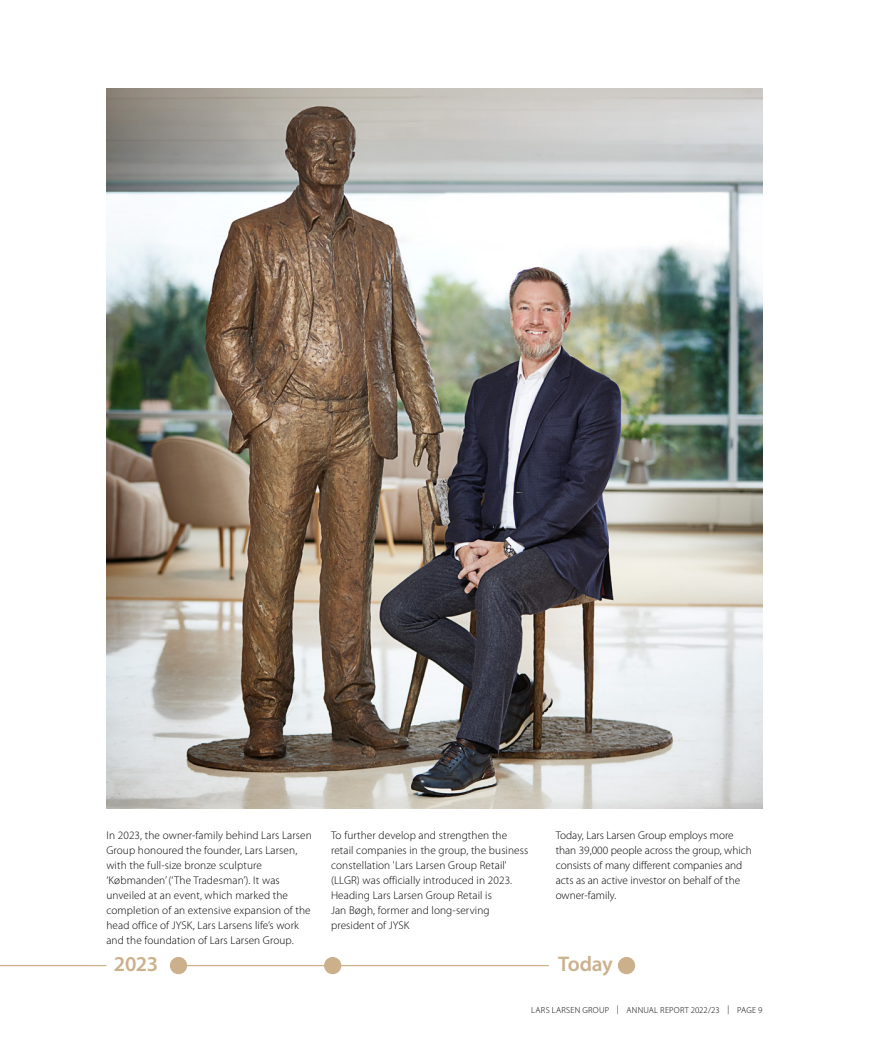
<style>
.page{position:relative;width:869px;height:1063px;background:#fff}
.page>*{position:absolute;margin:0;border:0;box-sizing:border-box;transform-origin:0 0}
.t1{font:600 21.25px "Myriad Pro";letter-spacing:-.025em;color:#ccb08c}
.t2{font:300 11.25px/15px "Myriad Pro";letter-spacing:.01em;color:#000}
.t3{font:300 8.75px "Myriad Pro";letter-spacing:.025em;color:#000}
</style>
<div class="page">
<img style="left:106px;top:89px;width:656px;height:720px">
<div style="left:170px;top:957px;width:17px;height:17px;background:#ccb08c;border-radius:50%"></div>
<div style="left:324px;top:957px;width:17px;height:17px;background:#ccb08c;border-radius:50%"></div>
<div style="left:617px;top:957px;width:18px;height:17px;background:#ccb08c;border-radius:50%"></div>
<svg style="left:0;top:740px;width:108px;height:227px"></svg>
<hr style="left:338px;top:965px;width:210px;height:1px;background:#ccb08c">
<hr style="left:178px;top:965px;width:151px;height:1px;background:#ccb08c">
<p class="t2" style="left:106px;top:828px;width:207px">In 2023, the owner-family behind Lars Larsen Group honoured the founder, Lars Larsen, with the full-size bronze sculpture ‘Købmanden’ (‘The Tradesman’). It was unveiled at an event, which marked the completion of an extensive expansion of the head office of JYSK, Lars Larsens life’s work and the foundation of Lars Larsen Group.</p>
<p class="t2" style="left:331px;top:827px;width:199px">To further develop and strengthen the retail companies in the group, the business constellation 'Lars Larsen Group Retail' (LLGR) was officially introduced in 2023.<br>Heading Lars Larsen Group Retail is<br>Jan Bøgh, former and long-serving president of JYSK</p>
<p class="t2" style="left:555px;top:827px;width:197px">Today, Lars Larsen Group employs more than 39,000 people across the group, which consists of many different companies and acts as an active investor on behalf of the owner-family.</p>
<h1 class="t1" style="left:114px;top:952px;width:46px">2023</h1>
<h1 class="t1" style="left:558px;top:952px;width:56px">Today</h1>
<p class="t3" style="left:531px;top:1005px;width:233px">LARS LARSEN GROUP | ANNUAL REPORT 2022/23 | PAGE 9</p>
</div>
